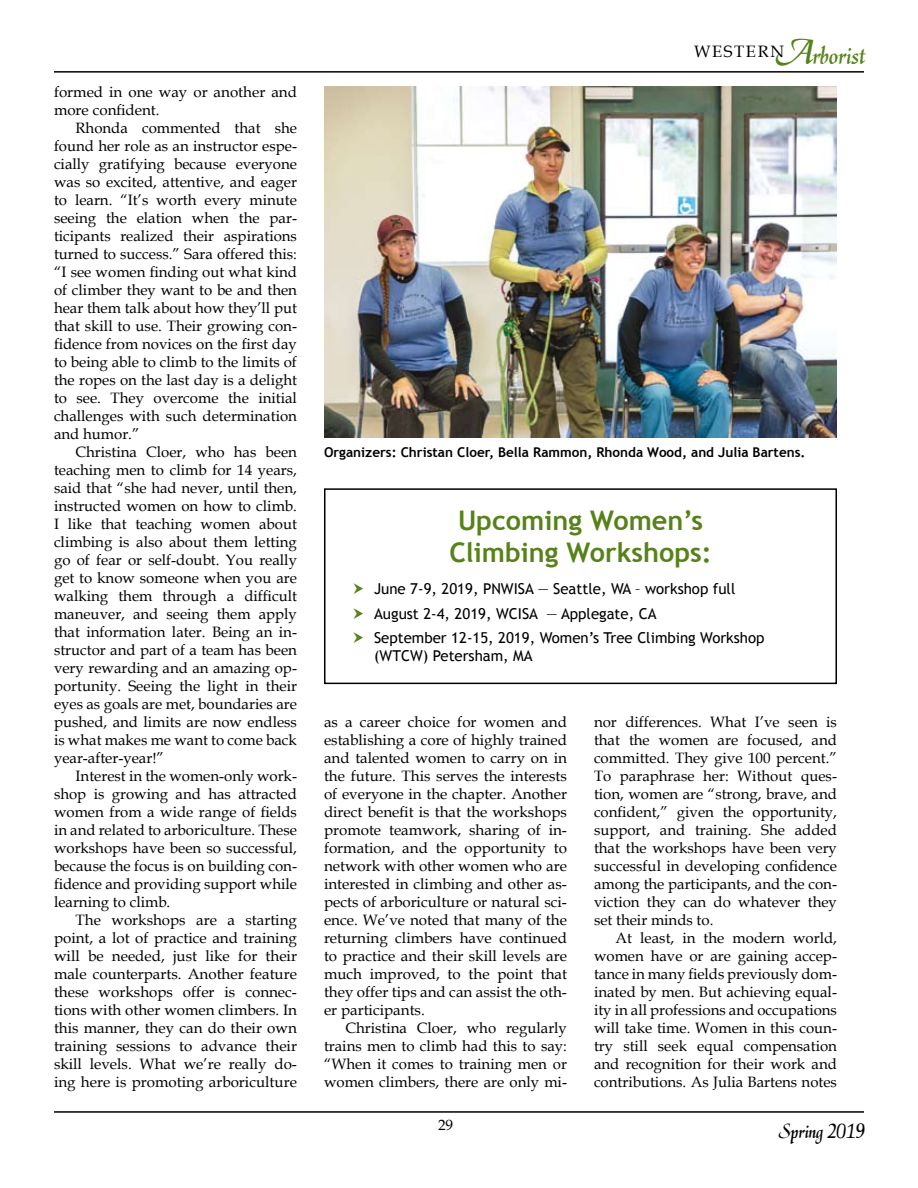
<style>
.page{position:relative;width:918px;height:1188px;background:#fff}
.page>*{position:absolute;margin:0;border:0;box-sizing:border-box;transform-origin:0 0}
.t1{font:700 27px/32.4px "Trebuchet MS";color:#568219;text-align:center}
.t2{font:27px "Daniela";color:#568219}
.t3{font:21px "Daniela";color:#000}
.t4{font:16.5px "Book Antiqua";letter-spacing:.1em;color:#000}
.t5{font:15px/18px "Book Antiqua";color:#000;text-align:justify}
.t6{font:15px/24.8px "Trebuchet MS";color:#000}
.t7{font:700 13.5px "Trebuchet MS";color:#000}
.s1{font-size:36px}
</style>
<div class="page">
<hr style="left:54px;top:71px;width:810px;height:2px;background:#000">
<hr style="left:54px;top:1111px;width:810px;height:2px;background:#000">
<div style="left:324px;top:488px;width:513px;height:196px;border:2px solid #000"></div>
<img style="left:324px;top:86px;width:513px;height:351px">
<p class="t5" style="left:54px;top:83px;width:244px">formed in one way or another and more confident.</p>
<p class="t5" style="left:54px;top:119px;width:245px;text-indent:22px">Rhonda commented that she found her role as an instructor espe&shy;cially gratifying because everyone was so excited, attentive, and eager to learn. “It’s worth every minute seeing the elation when the par&shy;ticipants realized their aspirations turned to success.” Sara offered this: “I see women finding out what kind of climber they want to be and then hear them talk about how they’ll put that skill to use. Their growing con&shy;fidence from novices on the first day to being able to climb to the limits of the ropes on the last day is a delight to see. They overcome the initial challenges with such determination and humor.”</p>
<p class="t5" style="left:54px;top:443px;width:245px;text-indent:22px">Christina Cloer, who has been teaching men to climb for 14 years, said that “she had never, until then, instructed women on how to climb.<br>I like that teaching women about climbing is also about them letting go of fear or self-doubt. You really get to know someone when you are walking them through a difficult maneuver, and seeing them apply that information later. Being an in&shy;structor and part of a team has been very rewarding and an amazing op&shy;portunity. Seeing the light in their eyes as goals are met, boundaries are pushed, and limits are now endless is what makes me want to come back year-after-year!”</p>
<p class="t5" style="left:54px;top:767px;width:245px;text-indent:22px">Interest in the women-only work&shy;shop is growing and has attracted women from a wide range of fields in and related to arboriculture. These workshops have been so successful, because the focus is on building con&shy;fidence and providing support while learning to climb.</p>
<p class="t5" style="left:54px;top:911px;width:244px;text-indent:22px">The workshops are a starting point, a lot of practice and training will be needed, just like for their male counterparts. Another feature these workshops offer is connec&shy;tions with other women climbers. In this manner, they can do their own training sessions to advance their skill levels. What we’re really do&shy;ing here is promoting arboriculture</p>
<h1 class="t2" style="left:775px;top:39px;width:91px"><span class="s1">A</span>rborist</h1>
<p class="t4" style="left:694px;top:40px;width:92px">WESTERN</p>
<p class="t7" style="left:324px;top:444px;width:483px">Organizers: Christan Cloer, Bella Rammon, Rhonda Wood, and Julia Bartens.</p>
<h1 class="t1" style="left:449px;top:504px;width:264px">Upcoming Women’s<br>Climbing Workshops:</h1>
<p class="t6" style="left:374px;top:576px;width:392px">June 7-9, 2019, PNWISA — Seattle, WA – workshop full<br>August 2-4, 2019, WCISA — Applegate, CA<br>September 12-15, 2019, Women’s Tree Climbing Workshop</p>
<p class="t6" style="left:374px;top:644px;width:160px">(WTCW) Petersham, MA</p>
<p class="t5" style="left:324px;top:713px;width:245px">as a career choice for women and establishing a core of highly trained and talented women to carry on in the future. This serves the interests of everyone in the chapter. Another direct benefit is that the workshops promote teamwork, sharing of in&shy;formation, and the opportunity to network with other women who are interested in climbing and other as&shy;pects of arboriculture or natural sci&shy;ence. We’ve noted that many of the returning climbers have continued to practice and their skill levels are much improved, to the point that they offer tips and can assist the oth&shy;er participants.</p>
<p class="t5" style="left:324px;top:1019px;width:244px;text-indent:22px">Christina Cloer, who regularly trains men to climb had this to say: “When it comes to training men or women climbers, there are only mi-</p>
<p class="t5" style="left:438px;top:1115px;width:16px">29</p>
<p class="t5" style="left:594px;top:713px;width:245px">nor differences. What I’ve seen is that the women are focused, and committed. They give 100 percent.” To paraphrase her: Without ques&shy;tion, women are “strong, brave, and confident,” given the opportunity, support, and training. She added that the workshops have been very successful in developing confidence among the participants, and the con&shy;viction they can do whatever they set their minds to.</p>
<p class="t5" style="left:594px;top:929px;width:245px;text-indent:22px">At least, in the modern world, women have or are gaining accep&shy;tance in many fields previously dom&shy;inated by men. But achieving equal&shy;ity in all professions and occupations will take time. Women in this coun&shy;try still seek equal compensation and recognition for their work and contributions. As Julia Bartens notes</p>
<h2 class="t3" style="left:779px;top:1119px;width:88px">Spring 2019</h2>
</div>
